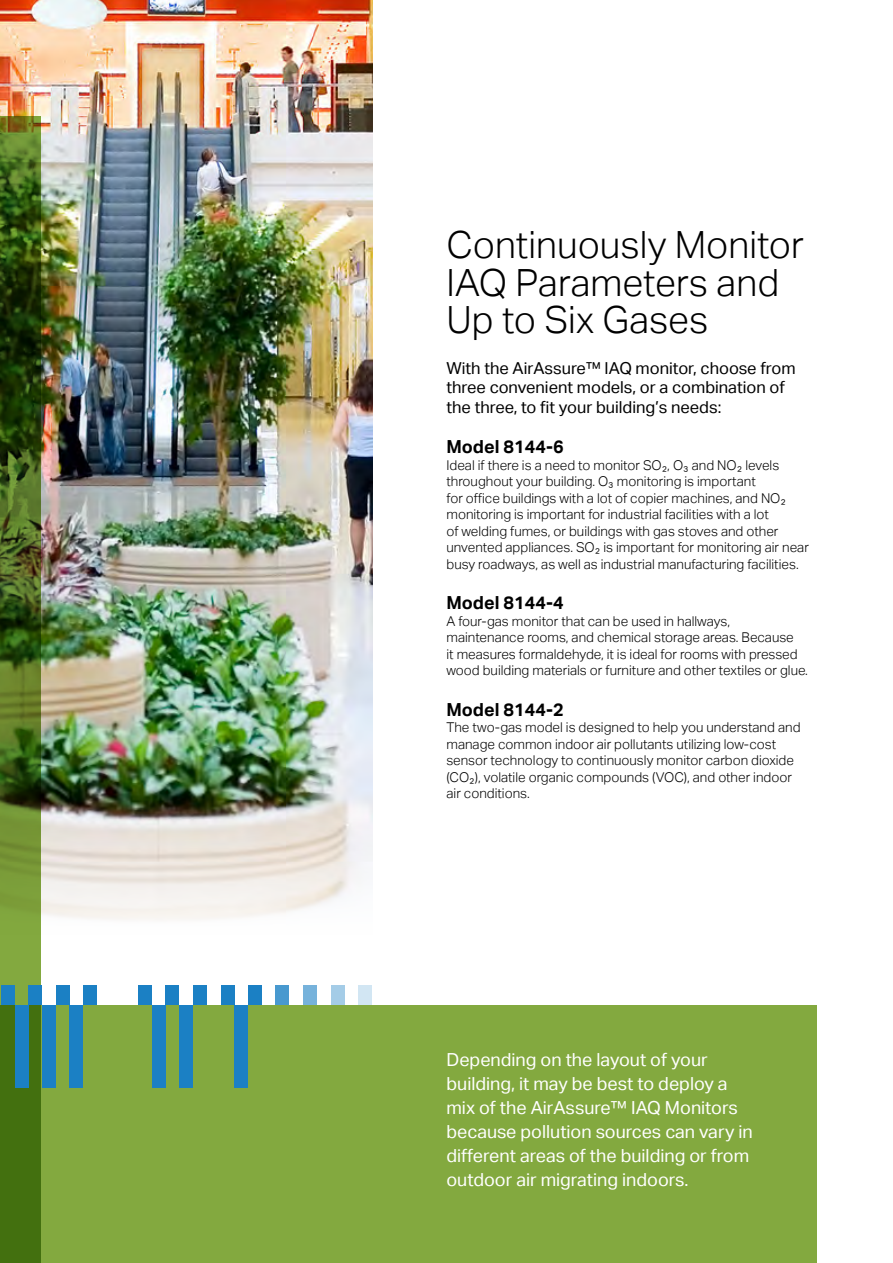
<style>
.page{position:relative;width:893px;height:1263px;background:#fff}
.page>*{position:absolute;margin:0;border:0;box-sizing:border-box;transform-origin:0 0}
.t1{font:300 37.5px/37.5px "Aktiv Grotesk";color:#000}
.t2{font:18px/24px "Aktiv Grotesk";color:#fff}
.t3{font:700 18px "Aktiv Grotesk";color:#000}
.t4{font:16.5px/19.5px "Aktiv Grotesk";color:#000}
.t5{font:300 13.5px/16.5px "Aktiv Grotesk";color:#000}
</style>
<div class="page">
<img style="left:0;top:0;width:372px;height:920px">
<div style="left:0;top:1005px;width:817px;height:258px;background:#83a93f"></div>
<svg style="left:0;top:116px;width:41px;height:1147px;background:#46671b"></svg>
<div style="left:70px;top:1005px;width:13px;height:82px;background:#1b80c4"></div>
<div style="left:234px;top:1005px;width:14px;height:83px;background:#1b80c4"></div>
<div style="left:42px;top:1005px;width:14px;height:82px;background:#1b80c4"></div>
<div style="left:179px;top:1005px;width:14px;height:83px;background:#1b80c4"></div>
<div style="left:15px;top:1005px;width:13px;height:82px;background:#1b80c4"></div>
<div style="left:152px;top:1005px;width:14px;height:83px;background:#1b80c4"></div>
<div style="left:1px;top:986px;width:14px;height:19px;background:#1b80c4"></div>
<div style="left:56px;top:986px;width:14px;height:19px;background:#1b80c4"></div>
<div style="left:83px;top:986px;width:14px;height:19px;background:#1b80c4"></div>
<div style="left:138px;top:986px;width:14px;height:19px;background:#1b80c4"></div>
<div style="left:165px;top:986px;width:14px;height:19px;background:#1b80c4"></div>
<div style="left:193px;top:986px;width:14px;height:19px;background:#1b80c4"></div>
<div style="left:28px;top:986px;width:14px;height:19px;background:#1b80c4"></div>
<div style="left:221px;top:986px;width:13px;height:19px;background:#1b80c4"></div>
<div style="left:248px;top:986px;width:14px;height:19px;background:#1b80c4"></div>
<div style="left:275px;top:986px;width:14px;height:19px;background:#4899cf"></div>
<div style="left:303px;top:986px;width:14px;height:19px;background:#76b2db"></div>
<div style="left:331px;top:986px;width:14px;height:19px;background:#a4cce7"></div>
<div style="left:358px;top:986px;width:14px;height:19px;background:#d2e6f3"></div>
<h1 class="t1" style="left:446px;top:226px;width:359px">Continuously Monitor<br>IAQ Parameters and<br>Up to Six Gases</h1>
<p class="t4" style="left:446px;top:358px;width:351px">With the AirAssure™ IAQ monitor, choose from three convenient models, or a combination of the three, to fit your building’s needs:</p>
<h2 class="t3" style="left:446px;top:436px;width:119px">Model 8144-6</h2>
<p class="t5" style="left:446px;top:457px;width:364px">Ideal if there is a need to monitor SO2, O3 and NO2 levels throughout your building. O3 monitoring is important<br>for office buildings with a lot of copier machines, and NO2 monitoring is important for industrial facilities with a lot<br>of welding fumes, or buildings with gas stoves and other unvented appliances. SO2 is important for monitoring air near busy roadways, as well as industrial manufacturing facilities.</p>
<h2 class="t3" style="left:446px;top:592px;width:119px">Model 8144-4</h2>
<p class="t5" style="left:446px;top:613px;width:363px">A four-gas monitor that can be used in hallways, maintenance rooms, and chemical storage areas. Because<br>it measures formaldehyde, it is ideal for rooms with pressed wood building materials or furniture and other textiles or glue.</p>
<h2 class="t3" style="left:446px;top:699px;width:119px">Model 8144-2</h2>
<p class="t5" style="left:446px;top:719px;width:355px">The two-gas model is designed to help you understand and manage common indoor air pollutants utilizing low-cost sensor technology to continuously monitor carbon dioxide (CO2), volatile organic compounds (VOC), and other indoor air conditions.</p>
<h2 class="t2" style="left:446px;top:1048px;width:308px">Depending on the layout of your building, it may be best to deploy a mix of the AirAssure™ IAQ Monitors because pollution sources can vary in different areas of the building or from outdoor air migrating indoors.</h2>
</div>
